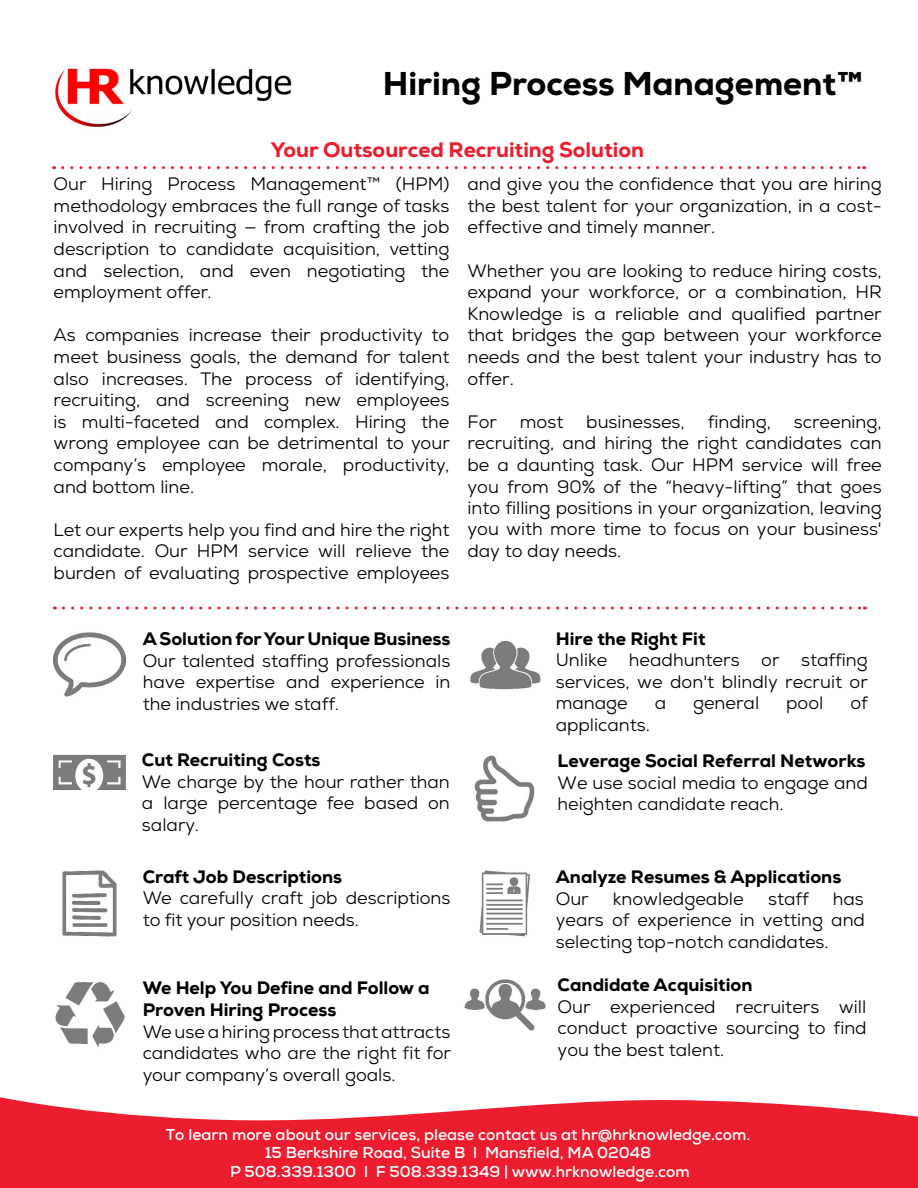
<style>
.page{position:relative;width:918px;height:1188px;background:#fff}
.page>*{position:absolute;margin:0;border:0;box-sizing:border-box;transform-origin:0 0}
.t1{font:800 33px "Nexa";color:#000}
.t2{font:800 21px "Nexa";color:#eb1d2e}
.t3{font:18px/21.6px "Nexa";color:#000;text-align:justify}
.t4{font:800 18px/21.6px "Nexa";color:#000}
.t5{font:700 15.75px/18.6px "Nexa";color:#fff;text-align:center}
</style>
<div class="page">
<svg style="left:0;top:1097px;width:918px;height:91px;background:#ed3c4b"></svg>
<img style="left:55px;top:68px;width:237px;height:60px">
<svg style="left:63px;top:166px;width:802px;height:3px"></svg>
<img style="left:54px;top:632px;width:72px;height:65px">
<img style="left:54px;top:754px;width:72px;height:36px">
<img style="left:470px;top:640px;width:71px;height:50px">
<img style="left:479px;top:870px;width:51px;height:67px">
<img style="left:55px;top:982px;width:70px;height:66px">
<img style="left:474px;top:755px;width:61px;height:67px">
<img style="left:62px;top:870px;width:55px;height:67px">
<svg style="left:63px;top:607px;width:802px;height:3px"></svg>
<img style="left:464px;top:979px;width:82px;height:52px">
<h1 class="t1" style="left:383px;top:62px;width:482px">Hiring Process Management™</h1>
<p class="t2" style="left:271px;top:136px;width:375px">Your Outsourced Recruiting Solution</p>
<p class="t3" style="left:54px;top:173px;width:397px">Our Hiring Process Management™ (HPM) methodology embraces the full range of tasks involved in recruiting — from crafting the job description to candidate acquisition, vetting and selection, and even negotiating the employment offer.</p>
<p class="t3" style="left:54px;top:324px;width:398px">As companies increase their productivity to meet business goals, the demand for talent also increases. The process of identifying, recruiting, and screening new employees is multi-faceted and complex. Hiring the wrong employee can be detrimental to your company’s employee morale, productivity, and bottom line.</p>
<p class="t3" style="left:54px;top:519px;width:397px">Let our experts help you find and hire the right candidate. Our HPM service will relieve the burden of evaluating prospective employees</p>
<p class="t3" style="left:467px;top:173px;width:416px">and give you the confidence that you are hiring the best talent for your organization, in a cost&shy;effective and timely manner.</p>
<p class="t3" style="left:467px;top:260px;width:416px">Whether you are looking to reduce hiring costs, expand your workforce, or a combination, HR Knowledge is a reliable and qualified partner that bridges the gap between your workforce needs and the best talent your industry has to offer.</p>
<p class="t3" style="left:467px;top:411px;width:31px">For</p>
<p class="t3" style="left:520px;top:411px;width:45px">most</p>
<p class="t3" style="left:586px;top:411px;width:100px">businesses,</p>
<p class="t3" style="left:708px;top:411px;width:65px">finding,</p>
<p class="t3" style="left:467px;top:411px;width:416px;text-indent:326px">screening, recruiting, and hiring the right candidates can be a daunting task. Our HPM service will free you from 90% of the “heavy-lifting” that goes into filling positions in your organization, leaving you with more time to focus on your business' day to day needs.</p>
<p class="t4" style="left:143px;top:628px;width:309px">A Solution for Your Unique Business</p>
<p class="t3" style="left:143px;top:650px;width:309px">Our talented staffing professionals have expertise and experience in the industries we staff.</p>
<p class="t4" style="left:142px;top:749px;width:180px">Cut Recruiting Costs</p>
<p class="t3" style="left:142px;top:771px;width:309px">We charge by the hour rather than a large percentage fee based on salary.</p>
<p class="t4" style="left:143px;top:866px;width:201px">Craft Job Descriptions</p>
<p class="t3" style="left:143px;top:887px;width:309px">We carefully craft job descriptions to fit your position needs.</p>
<p class="t4" style="left:143px;top:977px;width:288px">We Help You Define and Follow a<br>Proven Hiring Process</p>
<p class="t3" style="left:143px;top:1021px;width:310px">We use a hiring process that attracts candidates who are the right fit for your company’s overall goals.</p>
<p class="t4" style="left:556px;top:628px;width:151px">Hire the Right Fit</p>
<p class="t3" style="left:556px;top:649px;width:314px">Unlike headhunters or staffing services, we don't blindly recruit or manage</p>
<p class="t3" style="left:655px;top:692px;width:13px">a</p>
<p class="t3" style="left:693px;top:692px;width:68px">general</p>
<p class="t3" style="left:786px;top:692px;width:39px">pool</p>
<p class="t3" style="left:850px;top:692px;width:19px">of</p>
<p class="t3" style="left:556px;top:714px;width:96px">applicants.</p>
<p class="t4" style="left:558px;top:750px;width:309px">Leverage Social Referral Networks</p>
<p class="t3" style="left:558px;top:772px;width:312px">We use social media to engage and heighten candidate reach.</p>
<p class="t4" style="left:556px;top:866px;width:287px">Analyze Resumes &amp; Applications</p>
<p class="t3" style="left:556px;top:888px;width:35px">Our</p>
<p class="t3" style="left:613px;top:888px;width:132px">knowledgeable</p>
<p class="t3" style="left:768px;top:888px;width:42px">staff</p>
<p class="t3" style="left:556px;top:888px;width:311px;text-indent:277px">has years of experience in vetting and selecting top-notch candidates.</p>
<p class="t4" style="left:558px;top:974px;width:196px">Candidate Acquisition</p>
<p class="t3" style="left:558px;top:996px;width:311px">Our experienced recruiters will conduct proactive sourcing to find you the best talent.</p>
<p class="t5" style="left:166px;top:1125px;width:586px">To learn more about our services, please contact us at hr@hrknowledge.com.<br>15 Berkshire Road, Suite B l Mansfield, MA 02048<br>P 508.339.1300 l F 508.339.1349 | www.hrknowledge.com</p>
</div>
